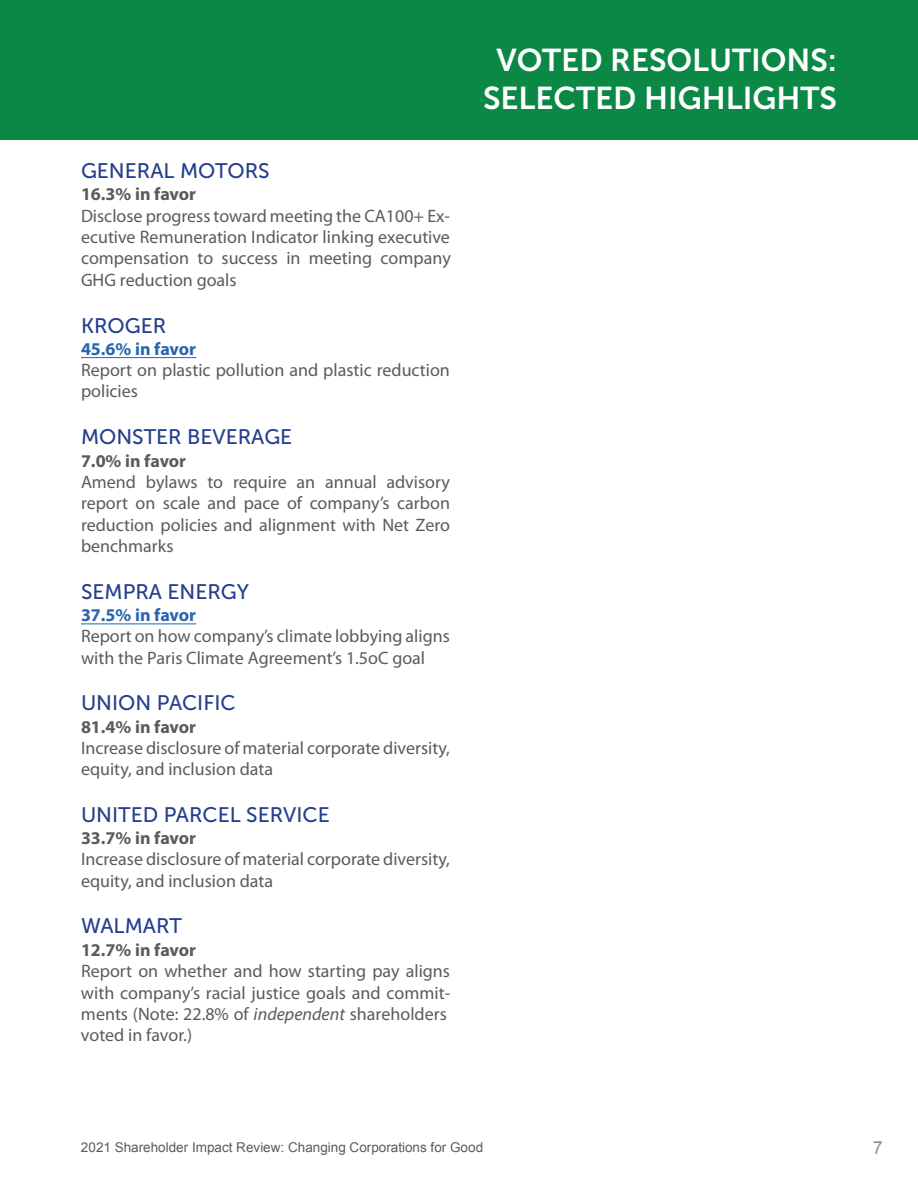
<style>
.page{position:relative;width:918px;height:1188px;background:#fff}
.page>*{position:absolute;margin:0;border:0;box-sizing:border-box;transform-origin:0 0}
.t1{font:31.5px/37.8px "Museo Sans 700";color:#fff;text-align:center}
.t2{font:21px "Museo Sans 500";color:#253f8e}
.t3{font:18px/21.3px "Myriad Pro";color:#5c5b5c}
.t4{font:700 18px "Myriad Pro";color:#5c5b5c}
.t5{font:700 18px "Myriad Pro";color:#2865b1}
.t6{font:18px "Arial";color:#5c5b5c}
.t7{font:13.5px "Arial";color:#5c5b5c}
.s1{font-style:italic}
</style>
<div class="page">
<hr style="left:81px;top:623px;width:115px;height:1px;background:#2865b1">
<hr style="left:81px;top:357px;width:115px;height:1px;background:#2865b1">
<div style="left:0;top:0;width:918px;height:139px;background:#0c8846"></div>
<p class="t2" style="left:81px;top:159px;width:190px">GENERAL MOTORS</p>
<p class="t4" style="left:81px;top:183px;width:117px">16.3% in favor</p>
<p class="t3" style="left:81px;top:205px;width:371px;text-align:justify">Disclose progress toward meeting the CA100+ Ex&shy;ecutive Remuneration Indicator linking executive compensation to success in meeting company GHG reduction goals</p>
<p class="t2" style="left:81px;top:314px;width:87px">KROGER</p>
<p class="t5" style="left:81px;top:337px;width:117px">45.6% in favor</p>
<p class="t3" style="left:81px;top:359px;width:370px">Report on plastic pollution and plastic reduction policies</p>
<p class="t2" style="left:81px;top:425px;width:213px">MONSTER BEVERAGE</p>
<p class="t4" style="left:81px;top:449px;width:107px">7.0% in favor</p>
<p class="t3" style="left:81px;top:471px;width:371px;text-align:justify">Amend bylaws to require an annual advisory report on scale and pace of company’s carbon reduction policies and alignment with Net Zero benchmarks</p>
<p class="t2" style="left:81px;top:580px;width:170px">SEMPRA ENERGY</p>
<p class="t5" style="left:81px;top:603px;width:117px">37.5% in favor</p>
<p class="t3" style="left:81px;top:625px;width:370px">Report on how company’s climate lobbying aligns with the Paris Climate Agreement’s 1.5oC goal</p>
<p class="t2" style="left:81px;top:692px;width:156px">UNION PACIFIC</p>
<p class="t4" style="left:81px;top:715px;width:117px">81.4% in favor</p>
<p class="t3" style="left:81px;top:737px;width:370px">Increase disclosure of material corporate diversity, equity, and inclusion data</p>
<p class="t2" style="left:81px;top:803px;width:250px">UNITED PARCEL SERVICE</p>
<p class="t4" style="left:81px;top:827px;width:117px">33.7% in favor</p>
<p class="t3" style="left:81px;top:849px;width:370px">Increase disclosure of material corporate diversity, equity, and inclusion data</p>
<p class="t2" style="left:81px;top:915px;width:103px">WALMART</p>
<p class="t4" style="left:81px;top:938px;width:117px">12.7% in favor</p>
<p class="t3" style="left:81px;top:960px;width:371px">Report on whether and how starting pay aligns with company’s racial justice goals and commit&shy;ments (Note: 22.8% of <span class="s1">independent</span> shareholders voted in favor.)</p>
<h1 class="t1" style="left:483px;top:41px;width:355px">VOTED RESOLUTIONS:<br>SELECTED HIGHLIGHTS</h1>
<p class="t7" style="left:81px;top:1138px;width:404px">2021 Shareholder Impact Review: Changing Corporations for Good</p>
<p class="t6" style="left:872px;top:1136px;width:12px">7</p>
</div>
